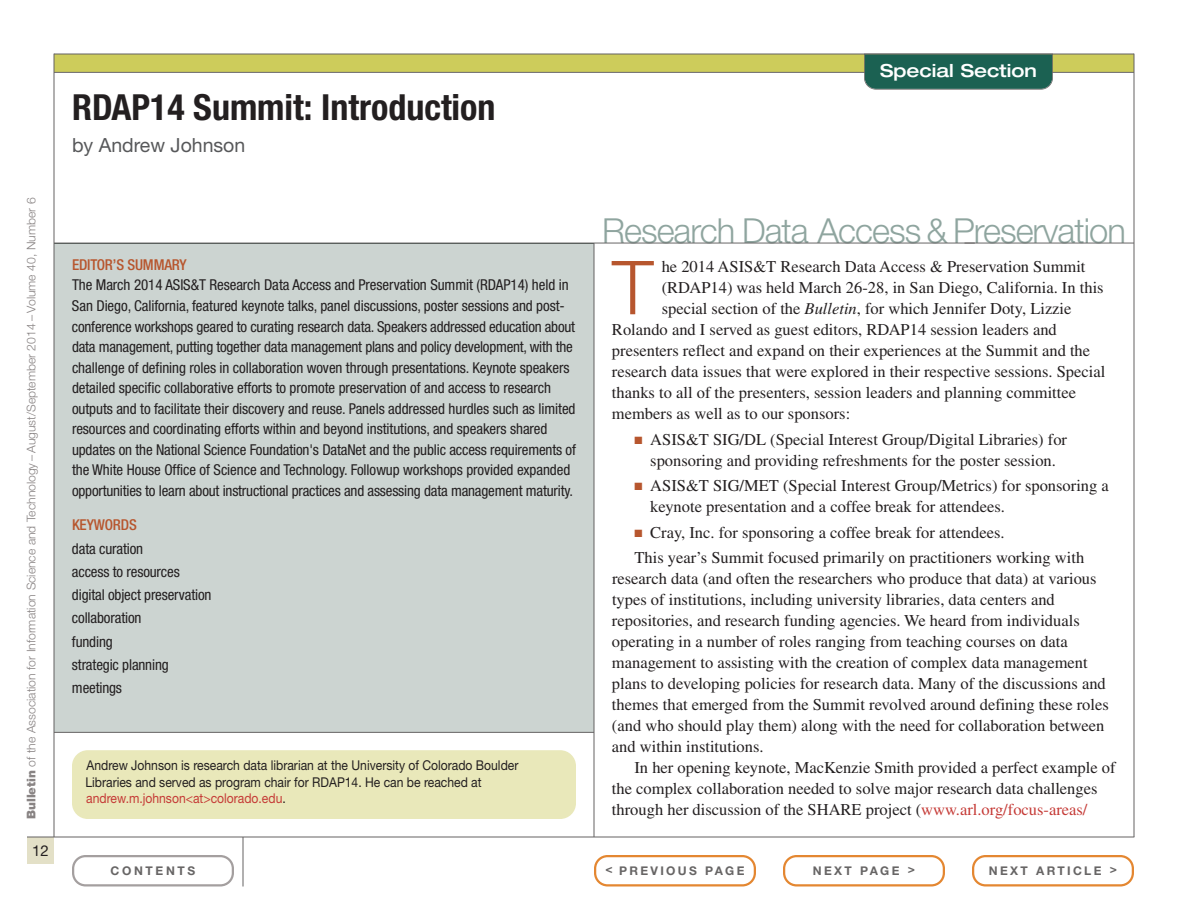
<style>
.page{position:relative;width:1188px;height:918px;background:#fff}
.page>*{position:absolute;margin:0;border:0;box-sizing:border-box;transform-origin:0 0}
.t1{font:300 74.55px "Helvetica Neue LT Std";color:#b7562e}
.t2{font:700 condensed 36px "Helvetica Neue LT Std";color:#231f20}
.t3{font:300 34.5px "Helvetica Neue LT Std";letter-spacing:-.03em;color:#8fa59f}
.t4{font:19.5px "Helvetica Neue LT Std";color:#57585a}
.t5{font:500 expanded 18px "Helvetica Neue LT Std";color:#fff}
.t6{font:16.5px/21px "Times LT Std";color:#231f20}
.t7{font:condensed 15px/20.5px "Helvetica Neue LT Std";letter-spacing:-.005em;color:#231f20}
.t8{font:500 condensed 15px "Helvetica Neue LT Std";letter-spacing:-.01em;color:#b7562e}
.t9{font:15px "Helvetica Neue LT Std";color:#231f20}
.t10{font:13.5px/16.5px "Helvetica Neue LT Std";color:#231f20;scale:.9 1}
.t11{font:300 12px "Helvetica Neue LT Std";letter-spacing:-.005em;color:#888383}
.t12{font:700 12px "Helvetica Neue LT Std";letter-spacing:.195em;color:#676565}
.t13{font:700 12px "Helvetica Neue LT Std";letter-spacing:.22em;color:#676565}
.s1{font-weight:900}
.s2{color:#c53a36}
.s3{font-style:italic}
.s4{color:#b7562e}
</style>
<div class="page">
<hr style="left:54px;top:243px;width:1080px;height:1px;background:#676565">
<div style="left:54px;top:243px;width:540px;height:489px;background:#ccd4d1"></div>
<hr style="left:54px;top:243px;width:540px;height:1px;background:#5a605d">
<div style="left:27px;top:837px;width:27px;height:27px;background:#e3e0c7"></div>
<div style="left:54px;top:54px;width:1080px;height:18px;background:#cdcc5b"></div>
<hr style="left:54px;top:72px;width:1080px;height:1px;background:#676565">
<hr style="left:27px;top:837px;width:1107px;height:1px;background:#646262">
<hr style="left:54px;top:54px;width:1px;height:783px;background:#646262">
<hr style="left:1134px;top:54px;width:1px;height:783px;background:#646262">
<div style="left:72px;top:750px;width:504px;height:69px;background:#e9e8ba;border-radius:16px"></div>
<hr style="left:594px;top:243px;width:1px;height:594px;background:#646262">
<hr style="left:243px;top:837px;width:1px;height:49px;background:#646262">
<svg style="left:72px;top:855px;width:162px;height:31px"></svg>
<svg style="left:783px;top:855px;width:162px;height:31px"></svg>
<svg style="left:972px;top:855px;width:162px;height:31px"></svg>
<svg style="left:594px;top:855px;width:162px;height:31px"></svg>
<hr style="left:54px;top:54px;width:1080px;height:1px;background:#646262">
<svg style="left:864px;top:54px;width:189px;height:36px;background:#246556"></svg>
<hr style="left:54px;top:732px;width:540px;height:1px;background:#646262">
<p class="t11" style="left:27px;top:819px;width:623px;rotate:-90deg"><span class="s1">Bulletin</span> of the Association for Information Science and Technology – August/September 2014 – Volume 40, Number 6</p>
<p class="t9" style="left:32px;top:845px;width:18px">12</p>
<h2 class="t2" style="left:72px;top:94px;width:425px">RDAP14 Summit: Introduction</h2>
<p class="t4" style="left:72px;top:138px;width:175px">by Andrew Johnson</p>
<p class="t8" style="left:72px;top:259px;width:116px">EDITOR’S SUMMARY</p>
<p class="t7" style="left:72px;top:276px;width:505px">The March 2014 ASIS&amp;T Research Data Access and Preservation Summit (RDAP14) held in San Diego, California, featured keynote talks, panel discussions, poster sessions and post&shy;conference workshops geared to curating research data. Speakers addressed education about data management, putting together data management plans and policy development, with the challenge of defining roles in collaboration woven through presentations. Keynote speakers detailed specific collaborative efforts to promote preservation of and access to research outputs and to facilitate their discovery and reuse. Panels addressed hurdles such as limited resources and coordinating efforts within and beyond institutions, and speakers shared updates on the National Science Foundation's DataNet and the public access requirements of the White House Office of Science and Technology. Followup workshops provided expanded opportunities to learn about instructional practices and assessing data management maturity.</p>
<p class="t8" style="left:72px;top:520px;width:66px">KEYWORDS</p>
<p class="t7" style="left:72px;top:538px;width:141px;line-height:23.2px">data curation<br>access to resources digital object preservation collaboration<br>funding<br>strategic planning meetings</p>
<p class="t10" style="left:86px;top:759px;width:483px">Andrew Johnson is research data librarian at the University of Colorado Boulder<br>Libraries and served as program chair for RDAP14. He can be reached at <span class="s2">andrew.m.johnson&lt;at&gt;colorado.edu</span>.</p>
<p class="t5" style="left:880px;top:64px;width:158px">Special Section</p>
<h3 class="t3" style="left:602px;top:218px;width:525px">Research Data Access &amp; Preservation</h3>
<h1 class="t1" style="left:612px;top:261px;width:43px">T</h1>
<p class="t6" style="left:662px;top:258px;width:425px">he 2014 ASIS&amp;T Research Data Access &amp; Preservation Summit</p>
<p class="t6" style="left:662px;top:279px;width:443px">(RDAP14) was held March 26-28, in San Diego, California. In this</p>
<p class="t6" style="left:662px;top:300px;width:411px">special section of the <span class="s3">Bulletin</span>, for which Jennifer Doty, Lizzie</p>
<p class="t6" style="left:612px;top:321px;width:446px">Rolando and I served as guest editors, RDAP14 session leaders and</p>
<p class="t6" style="left:612px;top:342px;width:480px">presenters reflect and expand on their experiences at the Summit and the</p>
<p class="t6" style="left:612px;top:363px;width:495px">research data issues that were explored in their respective sessions. Special</p>
<p class="t6" style="left:612px;top:384px;width:466px">thanks to all of the presenters, session leaders and planning committee</p>
<p class="t6" style="left:612px;top:405px;width:240px">members as well as to our sponsors:</p>
<p class="t6" style="left:634px;top:430px;width:434px;text-align:center"><span class="s4">■</span> ASIS&amp;T SIG/DL (Special Interest Group/Digital Libraries) for sponsoring and providing refreshments for the poster session.</p>
<p class="t6" style="left:650px;top:477px;width:460px;text-indent:-16px"><span class="s4">■</span> ASIS&amp;T SIG/MET (Special Interest Group/Metrics) for sponsoring a keynote presentation and a coffee break for attendees.</p>
<p class="t6" style="left:634px;top:521px;width:451px;line-height:25.5px"><span class="s4">■</span> Cray, Inc. for sponsoring a coffee break for attendees.<br>This year’s Summit focused primarily on practitioners working with</p>
<p class="t6" style="left:612px;top:570px;width:498px">research data (and often the researchers who produce that data) at various types of institutions, including university libraries, data centers and repositories, and research funding agencies. We heard from individuals operating in a number of roles ranging from teaching courses on data management to assisting with the creation of complex data management plans to developing policies for research data. Many of the discussions and themes that emerged from the Summit revolved around defining these roles (and who should play them) along with the need for collaboration between and within institutions.</p>
<p class="t6" style="left:612px;top:759px;width:505px;text-indent:23px">In her opening keynote, MacKenzie Smith provided a perfect example of the complex collaboration needed to solve major research data challenges through her discussion of the SHARE project (<span class="s2">www.arl.org/focus-areas/</span></p>
<p class="t13" style="left:111px;top:866px;width:86px">CONTENTS</p>
<p class="t12" style="left:606px;top:866px;width:140px">&lt; PREVIOUS PAGE</p>
<p class="t12" style="left:813px;top:866px;width:104px">NEXT PAGE &gt;</p>
<p class="t12" style="left:989px;top:866px;width:130px">NEXT ARTICLE &gt;</p>
</div>
